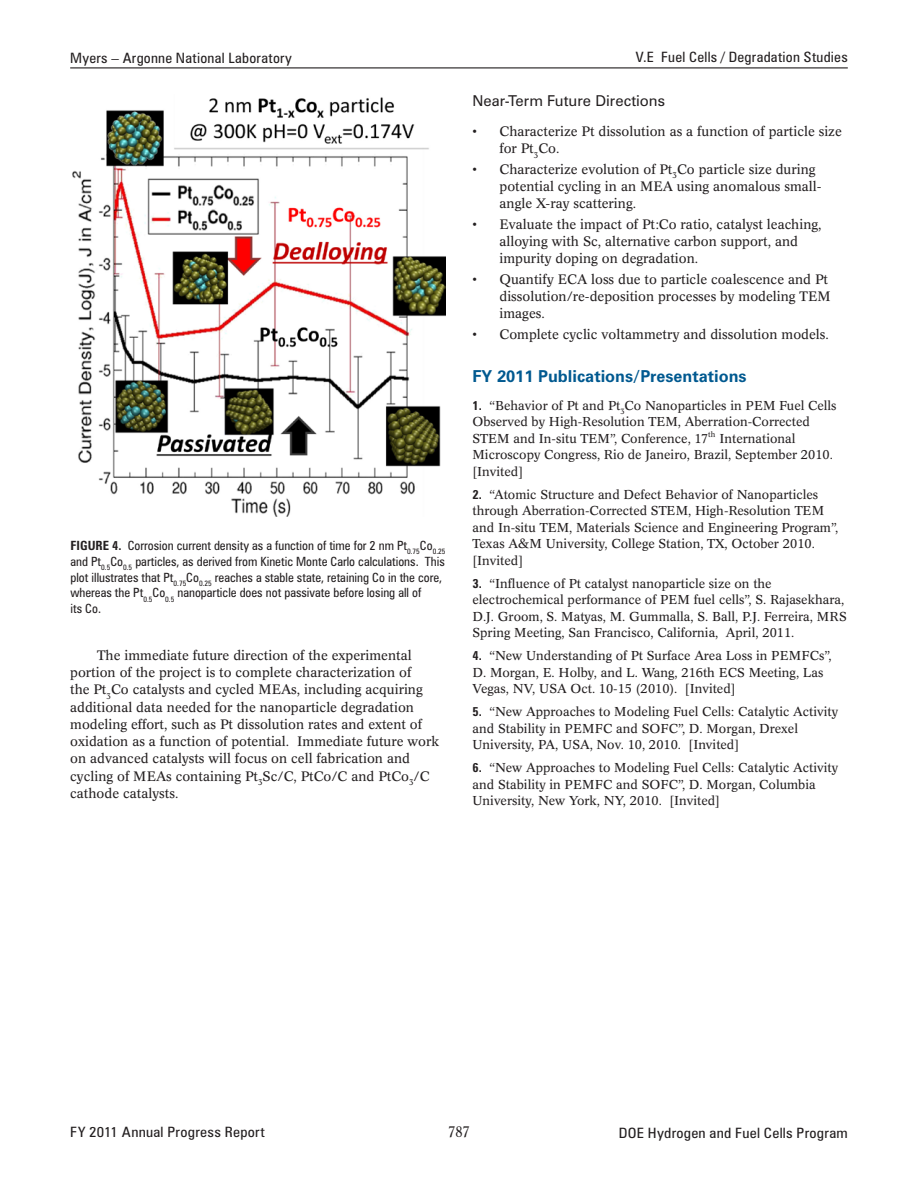
<style>
.page{position:relative;width:918px;height:1188px;background:#fff}
.page>*{position:absolute;margin:0;border:0;box-sizing:border-box;transform-origin:0 0}
._1_RptObjHead{font:700 16.5px "Zurich BT";color:#005990}
._1_Object_subHead_af{font:15px "Zurich BT";color:#231f20}
.t1{font:condensed 15px "Concorde BE";color:#231f20}
.t2{font:condensed 14.25px "Zurich BT";letter-spacing:.015em;color:#231f20;scale:1.05 1}
.t3{font:condensed 14.25px "Zurich BT";letter-spacing:.015em;color:#231f20;scale:1.08 1}
._1_Body_text{font:13.5px/17.2px "Concorde BE";color:#231f20}
._1_Bulleted{font:13.5px/17.2px "Concorde BE";color:#231f20}
._1_Bulleted_7{font:13.5px "Concorde BE";color:#231f20}
._1_Reference{font:12.75px/16.5px "Concorde BE";color:#231f20}
._1_FigureTitle{font:condensed 12.75px/15.8px "Zurich BT";color:#231f20}
.s1{font-weight:700}
.s2{font-family:"Zurich BT";font-weight:700;font-stretch:condensed}
</style>
<div class="page">
<hr style="left:70px;top:67px;width:778px;height:1px;background:#231f20">
<img style="left:72px;top:97px;width:374px;height:419px">
<p class="t2" style="left:70px;top:49px;width:213px">Myers – Argonne National Laboratory</p>
<p class="t2" style="left:636px;top:49px;width:203px">V.E Fuel Cells / Degradation Studies</p>
<p class="_1_FigureTitle" style="left:70px;top:538px;width:377px"><span class="s1">FIGURE 4.</span> Corrosion current density as a function of time for 2 nm Pt<sub>0.75</sub>Co<sub>0.25 </sub>and Pt<sub>0.5</sub>Co<sub>0.5</sub> particles, as derived from Kinetic Monte Carlo calculations. This plot illustrates that Pt<sub>0.75</sub>Co<sub>0.25</sub> reaches a stable state, retaining Co in the core, whereas the Pt<sub>0.5</sub>Co<sub>0.5</sub> nanoparticle does not passivate before losing all of<br>its Co.</p>
<p class="_1_Body_text" style="left:70px;top:647px;width:371px;text-indent:27px">The immediate future direction of the experimental portion of the project is to complete characterization of<br>the Pt<sub>3</sub>Co catalysts and cycled MEAs, including acquiring additional data needed for the nanoparticle degradation modeling effort, such as Pt dissolution rates and extent of oxidation as a function of potential. Immediate future work on advanced catalysts will focus on cell fabrication and cycling of MEAs containing Pt<sub>3</sub>Sc/C, PtCo/C and PtCo<sub>3</sub>/C cathode catalysts.</p>
<p class="_1_Object_subHead_af" style="left:472px;top:92px;width:194px">Near-Term Future Directions</p>
<p class="_1_Bulleted" style="left:500px;top:123px;width:344px;text-indent:-27px">• Characterize Pt dissolution as a function of particle size for Pt<sub>3</sub>Co.</p>
<p class="_1_Bulleted" style="left:500px;top:161px;width:324px;text-indent:-27px">• Characterize evolution of Pt<sub>3</sub>Co particle size during potential cycling in an MEA using anomalous small&shy;angle X-ray scattering.</p>
<p class="_1_Bulleted" style="left:500px;top:216px;width:324px;text-indent:-27px">• Evaluate the impact of Pt:Co ratio, catalyst leaching, alloying with Sc, alternative carbon support, and impurity doping on degradation.</p>
<p class="_1_Bulleted" style="left:500px;top:271px;width:333px;text-indent:-27px">• Quantify ECA loss due to particle coalescence and Pt dissolution/re-deposition processes by modeling TEM images.</p>
<p class="_1_Bulleted_7" style="left:472px;top:327px;width:358px">• Complete cyclic voltammetry and dissolution models.</p>
<p class="_1_RptObjHead" style="left:472px;top:367px;width:276px">FY 2011 Publications/Presentations</p>
<p class="_1_Reference" style="left:472px;top:397px;width:366px"><span class="s2">1.</span> “Behavior of Pt and Pt<sub>3</sub>Co Nanoparticles in PEM Fuel Cells Observed by High-Resolution TEM, Aberration-Corrected STEM and In-situ TEM”, Conference, 17<sup>th</sup> International Microscopy Congress, Rio de Janeiro, Brazil, September 2010. [Invited]</p>
<p class="_1_Reference" style="left:472px;top:486px;width:367px"><span class="s2">2.</span> “Atomic Structure and Defect Behavior of Nanoparticles through Aberration-Corrected STEM, High-Resolution TEM and In-situ TEM, Materials Science and Engineering Program”, Texas A&amp;M University, College Station, TX, October 2010. [Invited]</p>
<p class="_1_Reference" style="left:472px;top:575px;width:376px"><span class="s2">3.</span> “Influence of Pt catalyst nanoparticle size on the electrochemical performance of PEM fuel cells”, S. Rajasekhara, D.J. Groom, S. Matyas, M. Gummalla, S. Ball, P.J. Ferreira, MRS Spring Meeting, San Francisco, California, April, 2011.</p>
<p class="_1_Reference" style="left:472px;top:648px;width:361px"><span class="s2">4.</span> “New Understanding of Pt Surface Area Loss in PEMFCs”,<br>D. Morgan, E. Holby, and L. Wang, 216th ECS Meeting, Las<br>Vegas, NV, USA Oct. 10-15 (2010). [Invited]</p>
<p class="_1_Reference" style="left:472px;top:704px;width:367px"><span class="s2">5.</span> “New Approaches to Modeling Fuel Cells: Catalytic Activity and Stability in PEMFC and SOFC”, D. Morgan, Drexel<br>University, PA, USA, Nov. 10, 2010. [Invited]</p>
<p class="_1_Reference" style="left:472px;top:760px;width:367px"><span class="s2">6.</span> “New Approaches to Modeling Fuel Cells: Catalytic Activity and Stability in PEMFC and SOFC”, D. Morgan, Columbia<br>University, New York, NY, 2010. [Invited]</p>
<p class="t3" style="left:70px;top:1124px;width:182px">FY 2011 Annual Progress Report</p>
<p class="t1" style="left:448px;top:1123px;width:23px">787</p>
<p class="t3" style="left:619px;top:1124px;width:213px">DOE Hydrogen and Fuel Cells Program</p>
</div>
